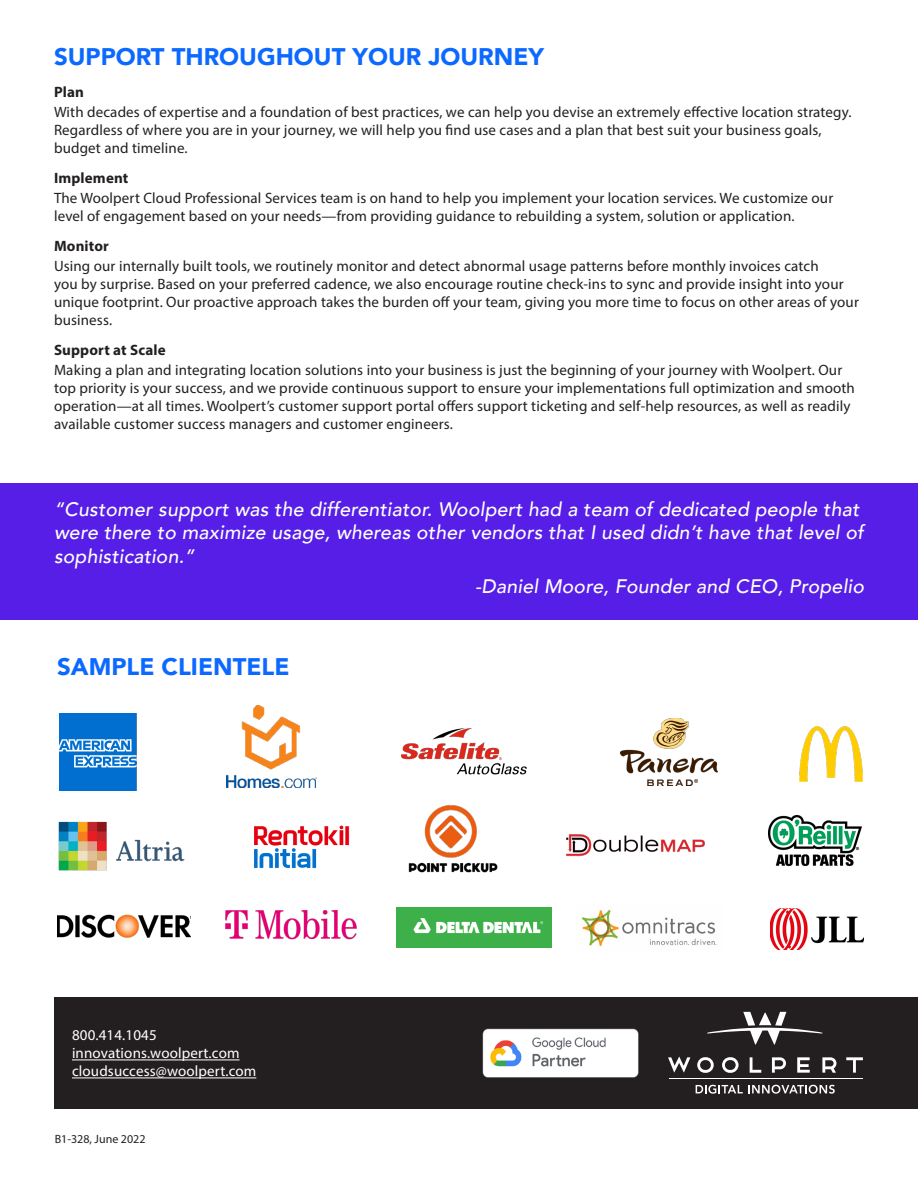
<style>
.page{position:relative;width:918px;height:1188px;background:#fff}
.page>*{position:absolute;margin:0;border:0;box-sizing:border-box;transform-origin:0 0}
.Heading{font:900 24px "Avenir";color:#0c69ff}
.Quotes{font:italic 500 19.5px/23.4px "Avenir";letter-spacing:.01em;color:#fff}
.Body_First_Paragraph{font:15px/18px "Myriad Pro";letter-spacing:.01em;color:#231f20}
.Body_White{font:15px/18px "Myriad Pro";letter-spacing:.01em;color:#fff}
.Subheading{font:700 15px "Myriad Pro";letter-spacing:.01em;color:#231f20}
.Heading-2{font:12px "Myriad Pro";color:#231f20}
</style>
<div class="page">
<div style="left:54px;top:997px;width:864px;height:112px;background:#231f20"></div>
<hr style="left:72px;top:1060px;width:168px;height:1px;background:#fff">
<hr style="left:72px;top:1078px;width:184px;height:1px;background:#fff">
<svg style="left:697px;top:1057px;width:17px;height:16px"></svg>
<svg style="left:722px;top:1057px;width:17px;height:16px"></svg>
<svg style="left:772px;top:1057px;width:14px;height:16px"></svg>
<svg style="left:750px;top:1057px;width:11px;height:16px"></svg>
<svg style="left:797px;top:1057px;width:13px;height:16px"></svg>
<svg style="left:822px;top:1057px;width:14px;height:16px"></svg>
<svg style="left:668px;top:1056px;width:22px;height:17px"></svg>
<svg style="left:707px;top:1012px;width:116px;height:32px"></svg>
<svg style="left:846px;top:1057px;width:17px;height:16px"></svg>
<hr style="left:670px;top:1078px;width:193px;height:1px;background:#fff">
<svg style="left:696px;top:1085px;width:139px;height:9px"></svg>
<div style="left:0;top:483px;width:918px;height:137px;background:#561ee6"></div>
<img style="left:483px;top:1028px;width:155px;height:49px">
<img style="left:396px;top:907px;width:155px;height:40px">
<img style="left:58px;top:821px;width:127px;height:50px">
<img style="left:60px;top:714px;width:76px;height:76px">
<img style="left:57px;top:914px;width:134px;height:24px">
<img style="left:566px;top:834px;width:139px;height:23px">
<img style="left:226px;top:706px;width:91px;height:82px">
<img style="left:770px;top:909px;width:94px;height:40px">
<img style="left:769px;top:814px;width:92px;height:53px">
<img style="left:620px;top:719px;width:98px;height:66px">
<img style="left:402px;top:729px;width:125px;height:46px">
<img style="left:799px;top:726px;width:63px;height:55px">
<img style="left:254px;top:825px;width:96px;height:44px">
<img style="left:581px;top:909px;width:136px;height:37px">
<img style="left:408px;top:805px;width:90px;height:68px">
<img style="left:225px;top:910px;width:132px;height:30px">
<p class="Heading" style="left:54px;top:36px;width:492px">SUPPORT THROUGHOUT YOUR JOURNEY</p>
<p class="Subheading" style="left:54px;top:82px;width:31px">Plan</p>
<p class="Body_First_Paragraph" style="left:54px;top:103px;width:799px">With decades of expertise and a foundation of best practices, we can help you devise an extremely effective location strategy.<br>Regardless of where you are in your journey, we will help you find use cases and a plan that best suit your business goals, budget and timeline.</p>
<p class="Subheading" style="left:54px;top:168px;width:76px">Implement</p>
<p class="Body_First_Paragraph" style="left:54px;top:189px;width:781px">The Woolpert Cloud Professional Services team is on hand to help you implement your location services. We customize our level of engagement based on your needs—from providing guidance to rebuilding a system, solution or application.</p>
<p class="Subheading" style="left:54px;top:236px;width:56px">Monitor</p>
<p class="Body_First_Paragraph" style="left:54px;top:257px;width:806px">Using our internally built tools, we routinely monitor and detect abnormal usage patterns before monthly invoices catch<br>you by surprise. Based on your preferred cadence, we also encourage routine check-ins to sync and provide insight into your unique footprint. Our proactive approach takes the burden off your team, giving you more time to focus on other areas of your business.</p>
<p class="Subheading" style="left:54px;top:340px;width:113px">Support at Scale</p>
<p class="Body_First_Paragraph" style="left:54px;top:361px;width:802px">Making a plan and integrating location solutions into your business is just the beginning of your journey with Woolpert. Our top priority is your success, and we provide continuous support to ensure your implementations full optimization and smooth operation—at all times. Woolpert’s customer support portal offers support ticketing and self-help resources, as well as readily available customer success managers and customer engineers.</p>
<p class="Quotes" style="left:54px;top:498px;width:811px">“Customer support was the differentiator. Woolpert had a team of dedicated people that were there to maximize usage, whereas other vendors that I used didn’t have that level of sophistication.”</p>
<p class="Quotes" style="left:475px;top:575px;width:390px">-Daniel Moore, Founder and CEO, Propelio</p>
<p class="Heading" style="left:57px;top:646px;width:234px">SAMPLE CLIENTELE</p>
<p class="Body_White" style="left:72px;top:1026px;width:186px">800.414.1045 innovations.woolpert.com cloudsuccess@woolpert.com</p>
<p class="Heading-2" style="left:55px;top:1132px;width:92px">B1-328, June 2022</p>
</div>
